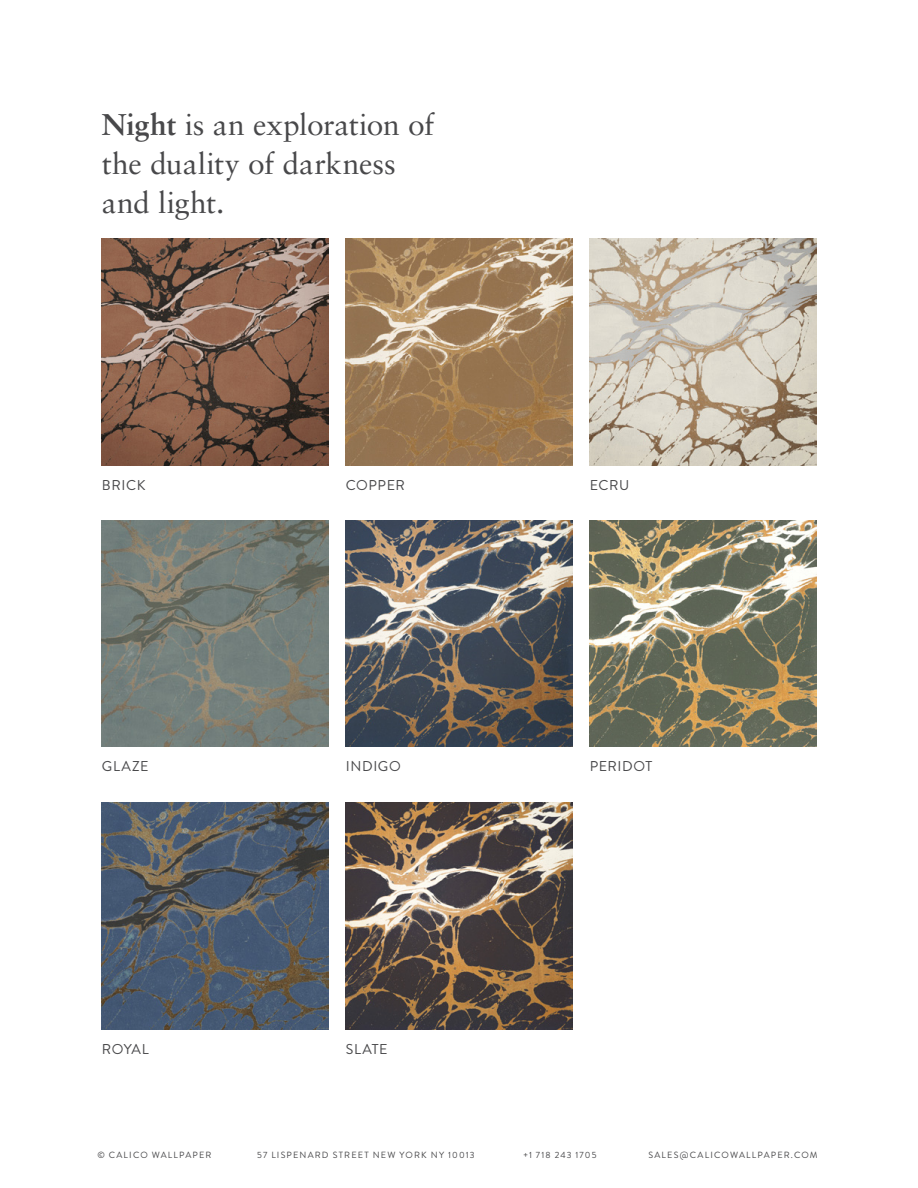
<style>
.page{position:relative;width:918px;height:1188px;background:#fff}
.page>*{position:absolute;margin:0;border:0;box-sizing:border-box;transform-origin:0 0}
.t1{font:30px/39px "Sabon LT Pro";letter-spacing:-.01em;color:#48484a}
.t2{font:14.25px "Brandon Grotesque";letter-spacing:.04em;color:#48484a}
.t3{font:9px "Brandon Grotesque";letter-spacing:.13em;color:#48484a}
.s1{font-weight:700}
</style>
<div class="page">
<img style="left:102px;top:239px;width:226px;height:226px">
<img style="left:102px;top:520px;width:226px;height:227px">
<img style="left:590px;top:239px;width:226px;height:226px">
<img style="left:346px;top:239px;width:226px;height:226px">
<img style="left:346px;top:520px;width:226px;height:227px">
<img style="left:346px;top:803px;width:226px;height:226px">
<img style="left:590px;top:520px;width:226px;height:227px">
<img style="left:102px;top:803px;width:226px;height:226px">
<h1 class="t1" style="left:102px;top:104px;width:334px"><span class="s1">Night</span> is an exploration of the duality of darkness and light.</h1>
<h2 class="t2" style="left:102px;top:475px;width:45px">BRICK</h2>
<h2 class="t2" style="left:346px;top:475px;width:61px">COPPER</h2>
<h2 class="t2" style="left:102px;top:756px;width:48px">GLAZE</h2>
<h2 class="t2" style="left:346px;top:756px;width:56px">INDIGO</h2>
<h2 class="t2" style="left:102px;top:1039px;width:48px">ROYAL</h2>
<h2 class="t2" style="left:346px;top:1039px;width:43px">SLATE</h2>
<h2 class="t2" style="left:590px;top:475px;width:41px">ECRU</h2>
<h2 class="t2" style="left:590px;top:756px;width:64px">PERIDOT</h2>
<p class="t3" style="left:97px;top:1149px;width:116px">© CALICO WALLPAPER</p>
<p class="t3" style="left:257px;top:1149px;width:219px">57 LISPENARD STREET NEW YORK NY 10013</p>
<p class="t3" style="left:523px;top:1149px;width:75px">+1 718 243 1705</p>
<p class="t3" style="left:648px;top:1149px;width:171px">SALES@CALICOWALLPAPER.COM</p>
</div>
